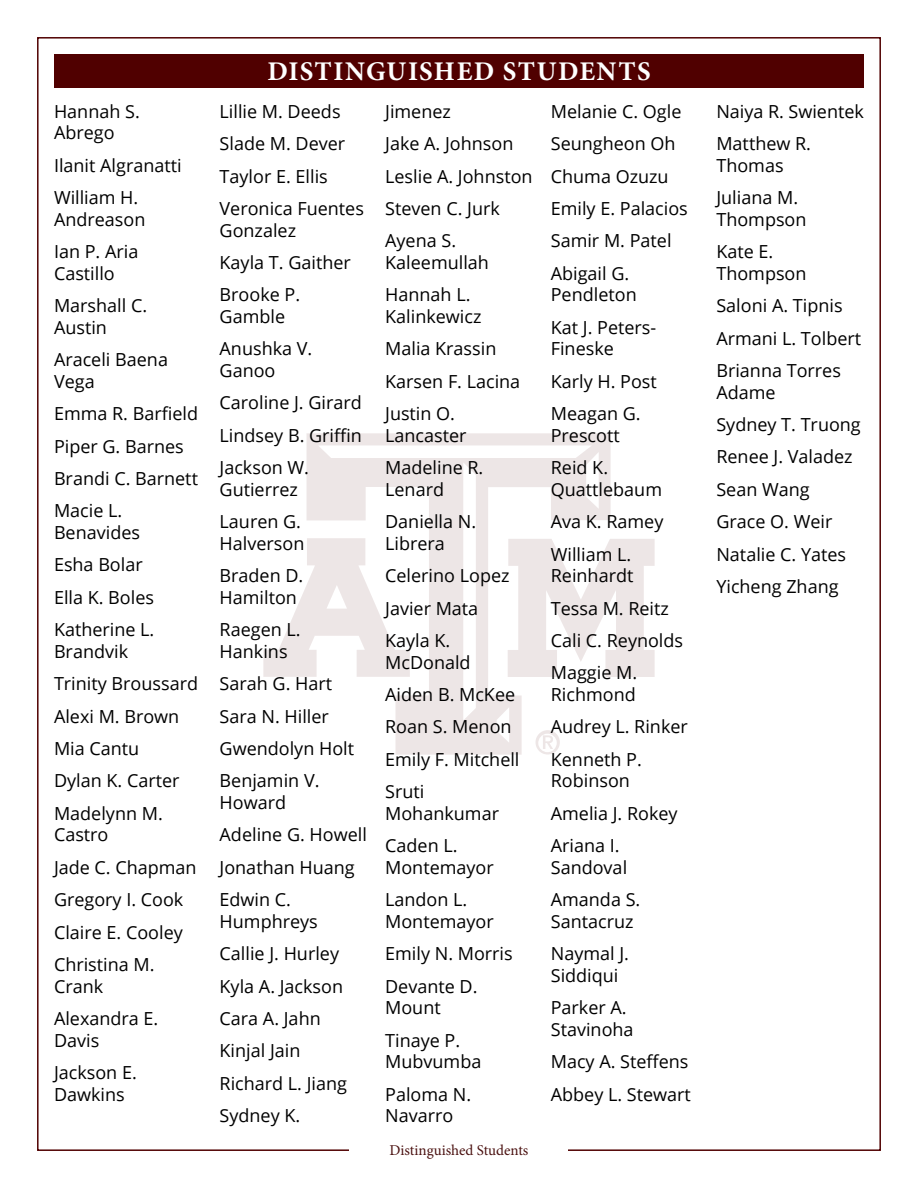
<style>
.page{position:relative;width:918px;height:1188px;background:#fff}
.page>*{position:absolute;margin:0;border:0;box-sizing:border-box;transform-origin:0 0}
.Section_Title_2{font:700 27px "Minion Pro";letter-spacing:.05em;color:#fff}
.Names{font:18px/21.6px "Open Sans";color:#000}
.t1{font:15px "Minion Pro";color:#4b1211}
</style>
<div class="page">
<svg style="left:611px;top:539px;width:44px;height:138px"></svg>
<svg style="left:263px;top:587px;width:43px;height:90px"></svg>
<svg style="left:306px;top:433px;width:305px;height:322px;fill:#f1ecec"></svg>
<svg style="left:535px;top:730px;width:25px;height:25px"></svg>
<div style="left:54px;top:54px;width:810px;height:33px;background:#500000"></div>
<p class="Names" style="left:54px;top:100px;width:87px">Hannah S.<br>Abrego</p>
<p class="Names" style="left:54px;top:154px;width:129px">Ilanit Algranatti</p>
<p class="Names" style="left:54px;top:187px;width:93px">William H.<br>Andreason</p>
<p class="Names" style="left:54px;top:241px;width:86px">Ian P. Aria<br>Castillo</p>
<p class="Names" style="left:54px;top:295px;width:95px">Marshall C.<br>Austin</p>
<p class="Names" style="left:54px;top:349px;width:116px">Araceli Baena<br>Vega</p>
<p class="Names" style="left:54px;top:403px;width:146px">Emma R. Barfield</p>
<p class="Names" style="left:54px;top:435px;width:131px">Piper G. Barnes</p>
<p class="Names" style="left:54px;top:467px;width:146px">Brandi C. Barnett</p>
<p class="Names" style="left:54px;top:500px;width:88px">Macie L.<br>Benavides</p>
<p class="Names" style="left:54px;top:554px;width:90px">Esha Bolar</p>
<p class="Names" style="left:54px;top:586px;width:102px">Ella K. Boles</p>
<p class="Names" style="left:54px;top:619px;width:102px">Katherine L.<br>Brandvik</p>
<p class="Names" style="left:54px;top:673px;width:146px">Trinity Broussard</p>
<p class="Names" style="left:54px;top:705px;width:127px">Alexi M. Brown</p>
<p class="Names" style="left:54px;top:737px;width:87px">Mia Cantu</p>
<p class="Names" style="left:54px;top:770px;width:127px">Dylan K. Carter</p>
<p class="Names" style="left:54px;top:802px;width:110px">Madelynn M.<br>Castro</p>
<p class="Names" style="left:54px;top:856px;width:144px">Jade C. Chapman</p>
<p class="Names" style="left:54px;top:889px;width:131px">Gregory I. Cook</p>
<p class="Names" style="left:54px;top:921px;width:130px">Claire E. Cooley</p>
<p class="Names" style="left:54px;top:953px;width:102px">Christina M.<br>Crank</p>
<p class="Names" style="left:54px;top:1007px;width:106px">Alexandra E.<br>Davis</p>
<p class="Names" style="left:54px;top:1061px;width:84px">Jackson E.<br>Dawkins</p>
<h5 class="Section_Title_2" style="left:267px;top:53px;width:385px">DISTINGUISHED STUDENTS</h5>
<p class="Names" style="left:220px;top:100px;width:122px">Lillie M. Deeds</p>
<p class="Names" style="left:220px;top:133px;width:127px">Slade M. Dever</p>
<p class="Names" style="left:220px;top:165px;width:110px">Taylor E. Ellis</p>
<p class="Names" style="left:220px;top:197px;width:146px">Veronica Fuentes<br>Gonzalez</p>
<p class="Names" style="left:220px;top:251px;width:133px">Kayla T. Gaither</p>
<p class="Names" style="left:220px;top:284px;width:82px">Brooke P.<br>Gamble</p>
<p class="Names" style="left:220px;top:338px;width:94px">Anushka V.<br>Ganoo</p>
<p class="Names" style="left:220px;top:392px;width:144px">Caroline J. Girard</p>
<p class="Names" style="left:220px;top:424px;width:144px">Lindsey B. Griffin</p>
<p class="Names" style="left:220px;top:457px;width:91px">Jackson W.<br>Gutierrez</p>
<p class="Names" style="left:220px;top:511px;width:86px">Lauren G.<br>Halverson</p>
<p class="Names" style="left:220px;top:565px;width:85px">Braden D.<br>Hamilton</p>
<p class="Names" style="left:220px;top:619px;width:83px">Raegen L.<br>Hankins</p>
<p class="Names" style="left:220px;top:673px;width:114px">Sarah G. Hart</p>
<p class="Names" style="left:220px;top:705px;width:111px">Sara N. Hiller</p>
<p class="Names" style="left:220px;top:737px;width:136px">Gwendolyn Holt</p>
<p class="Names" style="left:220px;top:770px;width:101px">Benjamin V.<br>Howard</p>
<p class="Names" style="left:220px;top:824px;width:149px">Adeline G. Howell</p>
<p class="Names" style="left:220px;top:856px;width:137px">Jonathan Huang</p>
<p class="Names" style="left:220px;top:889px;width:100px">Edwin C.<br>Humphreys</p>
<p class="Names" style="left:220px;top:943px;width:121px">Callie J. Hurley</p>
<p class="Names" style="left:220px;top:975px;width:125px">Kyla A. Jackson</p>
<p class="Names" style="left:220px;top:1007px;width:103px">Cara A. Jahn</p>
<p class="Names" style="left:220px;top:1040px;width:82px">Kinjal Jain</p>
<p class="Names" style="left:220px;top:1072px;width:129px">Richard L. Jiang</p>
<p class="Names" style="left:220px;top:1105px;width:82px">Sydney K.</p>
<p class="Names" style="left:385px;top:100px;width:67px">Jimenez</p>
<p class="Names" style="left:385px;top:133px;width:130px">Jake A. Johnson</p>
<p class="Names" style="left:385px;top:165px;width:149px">Leslie A. Johnston</p>
<p class="Names" style="left:385px;top:197px;width:116px">Steven C. Jurk</p>
<p class="Names" style="left:385px;top:230px;width:105px">Ayena S.<br>Kaleemullah</p>
<p class="Names" style="left:385px;top:284px;width:98px">Hannah L.<br>Kalinkewicz</p>
<p class="Names" style="left:385px;top:338px;width:113px">Malia Krassin</p>
<p class="Names" style="left:385px;top:370px;width:137px">Karsen F. Lacina</p>
<p class="Names" style="left:385px;top:403px;width:83px">Justin O.<br>Lancaster</p>
<p class="Names" style="left:385px;top:457px;width:100px">Madeline R.<br>Lenard</p>
<p class="Names" style="left:385px;top:511px;width:92px">Daniella N.<br>Librera</p>
<p class="Names" style="left:385px;top:565px;width:126px">Celerino Lopez</p>
<p class="Names" style="left:385px;top:597px;width:95px">Javier Mata</p>
<p class="Names" style="left:385px;top:629px;width:87px">Kayla K.<br>McDonald</p>
<p class="Names" style="left:385px;top:683px;width:132px">Aiden B. McKee</p>
<p class="Names" style="left:385px;top:716px;width:128px">Roan S. Menon</p>
<p class="Names" style="left:385px;top:748px;width:136px">Emily F. Mitchell</p>
<p class="Names" style="left:385px;top:781px;width:115px">Sruti<br>Mohankumar</p>
<p class="Names" style="left:385px;top:835px;width:110px">Caden L.<br>Montemayor</p>
<p class="Names" style="left:385px;top:889px;width:110px">Landon L.<br>Montemayor</p>
<p class="Names" style="left:385px;top:943px;width:129px">Emily N. Morris</p>
<p class="Names" style="left:385px;top:975px;width:94px">Devante D.<br>Mount</p>
<p class="Names" style="left:385px;top:1029px;width:98px">Tinaye P.<br>Mubvumba</p>
<p class="Names" style="left:385px;top:1083px;width:88px">Paloma N.<br>Navarro</p>
<p class="t1" style="left:390px;top:1140px;width:140px">Distinguished Students</p>
<p class="Names" style="left:551px;top:100px;width:132px">Melanie C. Ogle</p>
<p class="Names" style="left:551px;top:133px;width:126px">Seungheon Oh</p>
<p class="Names" style="left:551px;top:165px;width:119px">Chuma Ozuzu</p>
<p class="Names" style="left:551px;top:197px;width:139px">Emily E. Palacios</p>
<p class="Names" style="left:551px;top:230px;width:122px">Samir M. Patel</p>
<p class="Names" style="left:551px;top:262px;width:87px">Abigail G.<br>Pendleton</p>
<p class="Names" style="left:551px;top:316px;width:107px">Kat J. Peters-<br>Fineske</p>
<p class="Names" style="left:551px;top:370px;width:108px">Karly H. Post</p>
<p class="Names" style="left:551px;top:403px;width:91px">Meagan G.<br>Prescott</p>
<p class="Names" style="left:551px;top:457px;width:113px">Reid K.<br>Quattlebaum</p>
<p class="Names" style="left:551px;top:511px;width:114px">Ava K. Ramey</p>
<p class="Names" style="left:551px;top:543px;width:84px">William L.<br>Reinhardt</p>
<p class="Names" style="left:551px;top:597px;width:120px">Tessa M. Reitz</p>
<p class="Names" style="left:551px;top:629px;width:134px">Cali C. Reynolds</p>
<p class="Names" style="left:551px;top:662px;width:88px">Maggie M.<br>Richmond</p>
<p class="Names" style="left:551px;top:716px;width:139px">Audrey L. Rinker</p>
<p class="Names" style="left:551px;top:748px;width:93px">Kenneth P.<br>Robinson</p>
<p class="Names" style="left:551px;top:802px;width:128px">Amelia J. Rokey</p>
<p class="Names" style="left:551px;top:835px;width:78px">Ariana I.<br>Sandoval</p>
<p class="Names" style="left:551px;top:889px;width:91px">Amanda S.<br>Santacruz</p>
<p class="Names" style="left:551px;top:943px;width:80px">Naymal J.<br>Siddiqui</p>
<p class="Names" style="left:551px;top:997px;width:84px">Parker A.<br>Stavinoha</p>
<p class="Names" style="left:551px;top:1051px;width:139px">Macy A. Steffens</p>
<p class="Names" style="left:551px;top:1083px;width:142px">Abbey L. Stewart</p>
<p class="Names" style="left:716px;top:100px;width:149px">Naiya R. Swientek</p>
<p class="Names" style="left:716px;top:133px;width:96px">Matthew R.<br>Thomas</p>
<p class="Names" style="left:716px;top:187px;width:92px">Juliana M.<br>Thompson</p>
<p class="Names" style="left:716px;top:241px;width:92px">Kate E.<br>Thompson</p>
<p class="Names" style="left:716px;top:295px;width:128px">Saloni A. Tipnis</p>
<p class="Names" style="left:716px;top:327px;width:146px">Armani L. Tolbert</p>
<p class="Names" style="left:716px;top:359px;width:126px">Brianna Torres<br>Adame</p>
<p class="Names" style="left:716px;top:413px;width:146px">Sydney T. Truong</p>
<p class="Names" style="left:716px;top:446px;width:138px">Renee J. Valadez</p>
<p class="Names" style="left:716px;top:478px;width:95px">Sean Wang</p>
<p class="Names" style="left:716px;top:511px;width:117px">Grace O. Weir</p>
<p class="Names" style="left:716px;top:543px;width:131px">Natalie C. Yates</p>
<p class="Names" style="left:716px;top:575px;width:124px">Yicheng Zhang</p>
</div>
